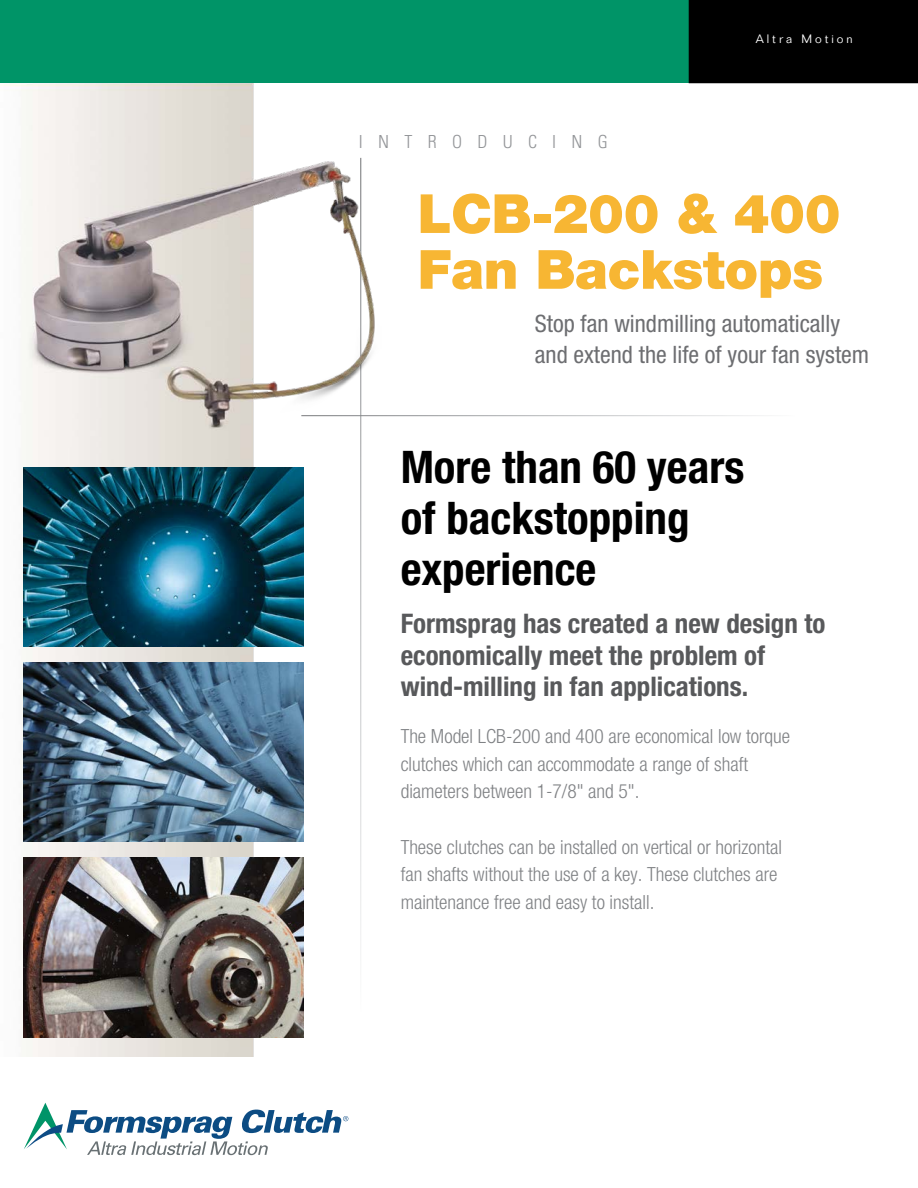
<style>
.page{position:relative;width:918px;height:1188px;background:#fff}
.page>*{position:absolute;margin:0;border:0;box-sizing:border-box;transform-origin:0 0}
.t1{font:900 54px/55.8px "Helvetica Neue LT Std";letter-spacing:-.01em;color:#f7b633}
.t2{font:700 condensed 45px "Helvetica Neue LT Std";color:#000}
.t3{font:700 condensed 27px "Helvetica Neue LT Std";color:#58595b}
.t4{font:condensed 24px "Helvetica Neue LT Std";color:#6d6e71}
.t5{font:300 condensed 19.5px "Helvetica Neue LT Std";color:#808285}
.t6{font:300 condensed 18px "Univers LT Std";letter-spacing:.85em;color:#939598}
.t7{font:300 12px "Folio Std";letter-spacing:.25em;color:#fff}
</style>
<div class="page">
<img style="left:0;top:82px;width:382px;height:975px">
<div style="left:0;top:0;width:918px;height:82px;background:#009467"></div>
<div style="left:689px;top:0;width:229px;height:83px;background:#000"></div>
<img style="left:24px;top:662px;width:280px;height:180px">
<img style="left:24px;top:857px;width:280px;height:180px">
<hr style="left:301px;top:415px;width:497px;height:1px;background:#fff">
<img style="left:24px;top:467px;width:280px;height:180px">
<svg style="left:24px;top:1103px;width:324px;height:52px"></svg>
<p class="t6" style="left:359px;top:131px;width:251px">INTRODUCING</p>
<p class="t7" style="left:756px;top:32px;width:99px">Altra Motion</p>
<p class="t1" style="left:418px;top:186px;width:425px">LCB-200 &amp; 400<br>Fan Backstops</p>
<p class="t4" style="left:535px;top:309px;width:307px">Stop fan windmilling automatically</p>
<p class="t4" style="left:535px;top:341px;width:336px">and extend the life of your fan system</p>
<p class="t2" style="left:401px;top:440px;width:345px">More than 60 years</p>
<p class="t2" style="left:401px;top:491px;width:290px">of backstopping</p>
<p class="t2" style="left:401px;top:542px;width:197px">experience</p>
<p class="t3" style="left:401px;top:607px;width:426px">Formsprag has created a new design to</p>
<p class="t3" style="left:401px;top:639px;width:366px">economically meet the problem of</p>
<p class="t3" style="left:401px;top:670px;width:349px">wind-milling in fan applications.</p>
<p class="t5" style="left:401px;top:725px;width:391px">The Model LCB-200 and 400 are economical low torque</p>
<p class="t5" style="left:401px;top:753px;width:349px">clutches which can accommodate a range of shaft</p>
<p class="t5" style="left:401px;top:780px;width:240px">diameters between 1-7/8" and 5".</p>
<p class="t5" style="left:401px;top:836px;width:383px">These clutches can be installed on vertical or horizontal</p>
<p class="t5" style="left:401px;top:863px;width:378px">fan shafts without the use of a key. These clutches are</p>
<p class="t5" style="left:401px;top:891px;width:255px">maintenance free and easy to install.</p>
</div>
